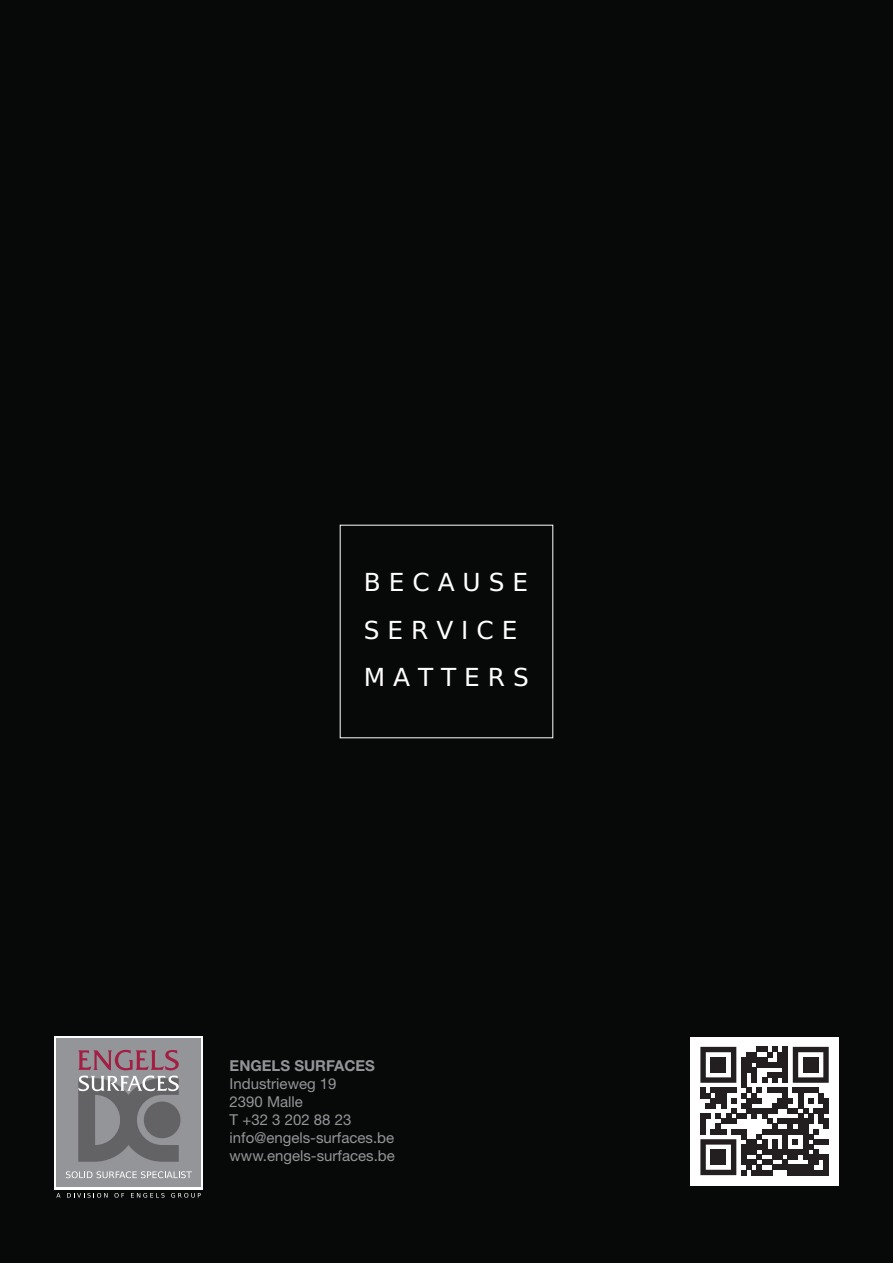
<style>
.page{position:relative;width:893px;height:1263px;background:#070909}
.page>*{position:absolute;margin:0;border:0;box-sizing:border-box;transform-origin:0 0}
.t1{font:24.9px/47.2px "DejaVu Sans";color:#fff}
.t2{font:15px/18px "Helvetica Neue LT Std";color:#939598}
.t3{font:700 15px "Helvetica Neue LT Std";color:#939598}
</style>
<div class="page">
<div style="left:54px;top:1036px;width:149px;height:153px;background:#fff"></div>
<div style="left:56px;top:1038px;width:145px;height:149px;background:#939598"></div>
<svg style="left:144px;top:1101px;width:37px;height:37px"></svg>
<svg style="left:56px;top:1193px;width:5px;height:4px"></svg>
<svg style="left:67px;top:1193px;width:41px;height:5px"></svg>
<svg style="left:114px;top:1193px;width:10px;height:5px"></svg>
<svg style="left:131px;top:1193px;width:34px;height:5px"></svg>
<svg style="left:171px;top:1193px;width:30px;height:5px"></svg>
<svg style="left:66px;top:1171px;width:126px;height:7px"></svg>
<svg style="left:78px;top:1050px;width:101px;height:112px"></svg>
<div style="left:690px;top:1036px;width:149px;height:149px;background:#fff"></div>
<svg style="left:700px;top:1047px;width:129px;height:128px"></svg>
<div style="left:711px;top:1057px;width:15px;height:15px;background:#231f20"></div>
<div style="left:803px;top:1057px;width:15px;height:15px;background:#231f20"></div>
<div style="left:711px;top:1149px;width:15px;height:16px;background:#231f20"></div>
<h1 class="t1" style="left:364px;top:558px;width:166px">B E C A U S E<br>S E R V I C E<br>M A T T E R S</h1>
<p class="t3" style="left:230px;top:1057px;width:147px">ENGELS SURFACES</p>
<p class="t2" style="left:230px;top:1075px;width:167px">Industrieweg 19<br>2390 Malle<br>T +32 3 202 88 23 info@engels-surfaces.be www.engels-surfaces.be</p>
</div>
